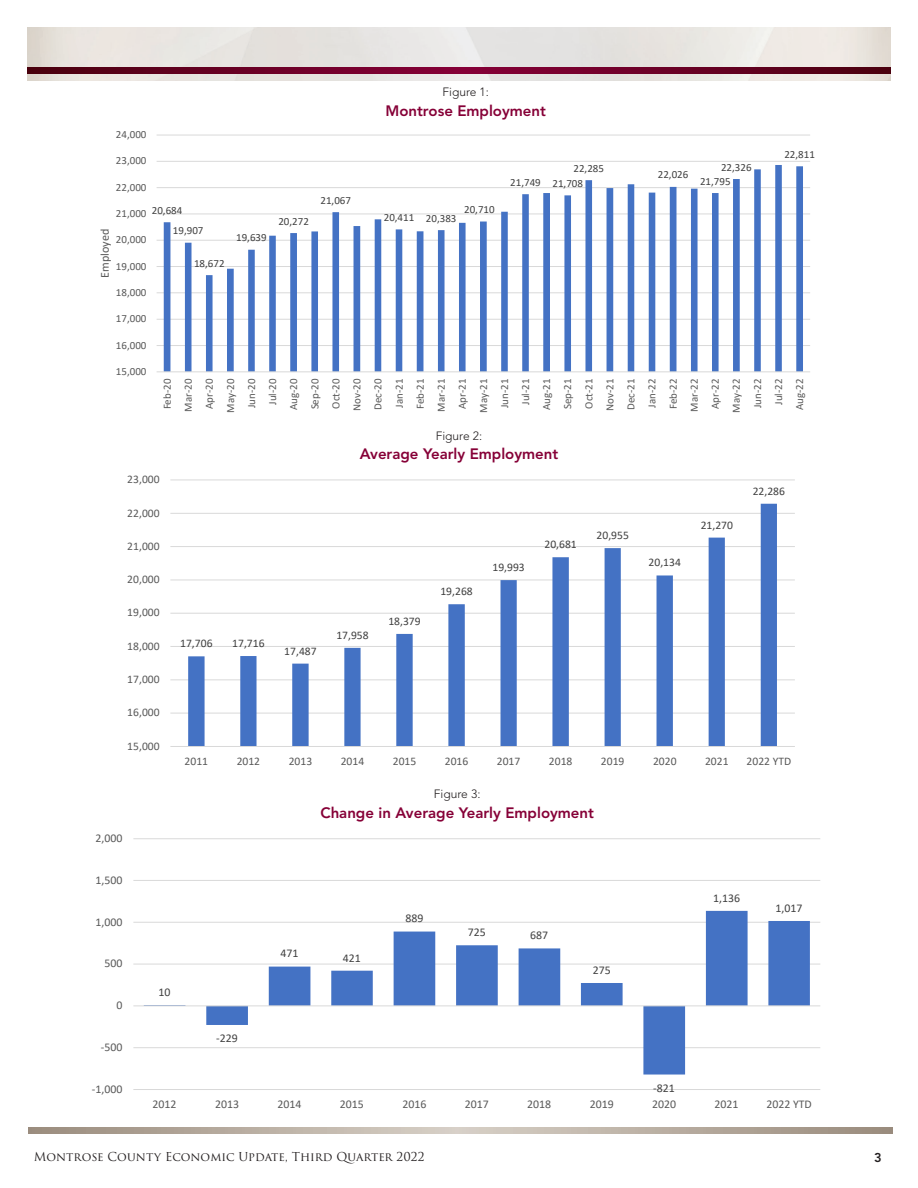
<style>
.page{position:relative;width:918px;height:1188px;background:#fff}
.page>*{position:absolute;margin:0;border:0;box-sizing:border-box;transform-origin:0 0}
.t1{font:800 15px "Avenir";color:#860037}
.t2{font:800 12.75px "Avenir";color:#231f20}
.t3{font:12.15px "Calibri";letter-spacing:.005em;color:#595959}
.t4{font:12px "Trajan Pro 3";color:#231f20}
.t5{font:300 12px "Avenir";color:#231f20}
.t6{font:11.85px "Calibri";color:#595959}
.t7{font:11.85px "Calibri";color:#404040}
.t8{font:11.55px "Calibri";color:#595959}
.t9{font:11.55px "Calibri";color:#404040}
.t10{font:10.95px/21.1px "Calibri";color:#595959;text-align:right}
.t11{font:10.95px/20.4px "Calibri";color:#404040}
</style>
<div class="page">
<img style="left:27px;top:27px;width:864px;height:54px">
<svg style="left:27px;top:68px;width:864px;height:6px;background:#680023"></svg>
<svg style="left:28px;top:1128px;width:864px;height:6px;background:#b8ada1"></svg>
<hr style="left:157px;top:345px;width:653px;height:1px;background:#d9d9d9">
<hr style="left:157px;top:319px;width:653px;height:1px;background:#d9d9d9">
<hr style="left:157px;top:292px;width:653px;height:1px;background:#d9d9d9">
<hr style="left:157px;top:266px;width:653px;height:1px;background:#d9d9d9">
<hr style="left:157px;top:240px;width:653px;height:1px;background:#d9d9d9">
<hr style="left:157px;top:213px;width:653px;height:1px;background:#d9d9d9">
<hr style="left:157px;top:187px;width:653px;height:1px;background:#d9d9d9">
<hr style="left:157px;top:161px;width:653px;height:1px;background:#d9d9d9">
<hr style="left:157px;top:135px;width:653px;height:1px;background:#d9d9d9">
<svg style="left:164px;top:165px;width:639px;height:206px"></svg>
<hr style="left:157px;top:371px;width:653px;height:1px;background:#d9d9d9">
<hr style="left:170px;top:713px;width:625px;height:1px;background:#d9d9d9">
<hr style="left:170px;top:679px;width:625px;height:1px;background:#d9d9d9">
<hr style="left:170px;top:646px;width:625px;height:1px;background:#d9d9d9">
<hr style="left:170px;top:613px;width:625px;height:1px;background:#d9d9d9">
<hr style="left:170px;top:579px;width:625px;height:1px;background:#d9d9d9">
<hr style="left:170px;top:546px;width:625px;height:1px;background:#d9d9d9">
<hr style="left:170px;top:513px;width:625px;height:1px;background:#d9d9d9">
<hr style="left:170px;top:479px;width:625px;height:1px;background:#d9d9d9">
<svg style="left:188px;top:504px;width:589px;height:242px"></svg>
<hr style="left:170px;top:746px;width:625px;height:1px;background:#d9d9d9">
<hr style="left:133px;top:1089px;width:687px;height:1px;background:#d9d9d9">
<hr style="left:133px;top:1047px;width:687px;height:1px;background:#d9d9d9">
<hr style="left:133px;top:964px;width:687px;height:1px;background:#d9d9d9">
<hr style="left:133px;top:922px;width:687px;height:1px;background:#d9d9d9">
<hr style="left:133px;top:880px;width:687px;height:1px;background:#d9d9d9">
<hr style="left:133px;top:838px;width:687px;height:1px;background:#d9d9d9">
<svg style="left:144px;top:911px;width:666px;height:164px"></svg>
<hr style="left:133px;top:1005px;width:687px;height:1px;background:#d9d9d9">
<p class="t10" style="left:116px;top:124px;width:32px">24,000</p>
<p class="t10" style="left:116px;top:150px;width:32px">23,000</p>
<p class="t10" style="left:116px;top:176px;width:32px">22,000</p>
<p class="t11" style="left:173px;top:200px;width:32px;text-indent:-21px">20,684<br>19,907</p>
<p class="t11" style="left:194px;top:253px;width:32px">18,672</p>
<p class="t10" style="left:116px;top:203px;width:32px">21,000</p>
<p class="t3" style="left:96px;top:278px;width:51px;rotate:-90deg">Employed</p>
<p class="t10" style="left:116px;top:229px;width:32px">20,000</p>
<p class="t10" style="left:116px;top:255px;width:32px">19,000</p>
<p class="t10" style="left:116px;top:281px;width:32px">18,000</p>
<p class="t10" style="left:116px;top:308px;width:32px">17,000</p>
<p class="t10" style="left:116px;top:334px;width:32px">16,000</p>
<p class="t10" style="left:116px;top:360px;width:32px">15,000</p>
<p class="t11" style="left:236px;top:227px;width:32px">19,639</p>
<p class="t11" style="left:278px;top:211px;width:32px">20,272</p>
<p class="t11" style="left:321px;top:190px;width:32px">21,067</p>
<p class="t5" style="left:443px;top:85px;width:48px">Figure 1:</p>
<p class="t1" style="left:385px;top:101px;width:162px">Montrose Employment</p>
<p class="t11" style="left:574px;top:158px;width:32px">22,285</p>
<p class="t11" style="left:384px;top:207px;width:74px">20,411 20,383</p>
<p class="t11" style="left:464px;top:199px;width:32px">20,710</p>
<p class="t11" style="left:510px;top:172px;width:74px">21,749 21,708</p>
<p class="t11" style="left:658px;top:164px;width:32px">22,026</p>
<p class="t11" style="left:721px;top:156px;width:32px">22,326</p>
<p class="t11" style="left:700px;top:170px;width:32px">21,795</p>
<p class="t11" style="left:784px;top:144px;width:32px">22,811</p>
<p class="t10" style="left:156px;top:413px;width:36px;rotate:-90deg">Feb-20<br>Mar-20<br>Apr-20<br>May-20<br>Jun-20<br>Jul-20<br>Aug-20<br>Sep-20<br>Oct-20<br>Nov-20<br>Dec-20<br>Jan-21<br>Feb-21<br>Mar-21<br>Apr-21<br>May-21<br>Jun-21<br>Jul-21<br>Aug-21<br>Sep-21<br>Oct-21<br>Nov-21<br>Dec-21<br>Jan-22<br>Feb-22<br>Mar-22<br>Apr-22<br>May-22<br>Jun-22<br>Jul-22<br>Aug-22</p>
<p class="t8" style="left:127px;top:471px;width:34px">23,000</p>
<p class="t8" style="left:127px;top:505px;width:34px">22,000</p>
<p class="t8" style="left:127px;top:538px;width:34px">21,000</p>
<p class="t8" style="left:127px;top:571px;width:34px">20,000</p>
<p class="t8" style="left:127px;top:605px;width:34px">19,000</p>
<p class="t8" style="left:127px;top:638px;width:34px">18,000</p>
<p class="t8" style="left:127px;top:671px;width:34px">17,000</p>
<p class="t8" style="left:127px;top:705px;width:34px">16,000</p>
<p class="t8" style="left:127px;top:738px;width:34px">15,000</p>
<p class="t6" style="left:95px;top:830px;width:29px">2,000</p>
<p class="t9" style="left:180px;top:635px;width:34px">17,706</p>
<p class="t9" style="left:232px;top:635px;width:34px">17,716</p>
<p class="t9" style="left:284px;top:643px;width:34px">17,487</p>
<p class="t5" style="left:436px;top:429px;width:48px">Figure 2:</p>
<p class="t1" style="left:360px;top:445px;width:200px">Average Yearly Employment</p>
<p class="t9" style="left:336px;top:627px;width:34px">17,958</p>
<p class="t9" style="left:388px;top:613px;width:34px">18,379</p>
<p class="t9" style="left:440px;top:583px;width:34px">19,268</p>
<p class="t9" style="left:492px;top:559px;width:34px">19,993</p>
<p class="t9" style="left:545px;top:536px;width:34px">20,681</p>
<p class="t9" style="left:597px;top:527px;width:34px">20,955</p>
<p class="t9" style="left:649px;top:555px;width:34px">20,134</p>
<p class="t9" style="left:701px;top:517px;width:34px">21,270</p>
<p class="t9" style="left:753px;top:483px;width:34px">22,286</p>
<p class="t8" style="left:185px;top:753px;width:25px">2011</p>
<p class="t8" style="left:237px;top:753px;width:25px">2012</p>
<p class="t8" style="left:289px;top:753px;width:25px">2013</p>
<p class="t8" style="left:341px;top:753px;width:25px">2014</p>
<p class="t8" style="left:393px;top:753px;width:25px">2015</p>
<p class="t8" style="left:445px;top:753px;width:25px">2016</p>
<p class="t8" style="left:497px;top:753px;width:25px">2017</p>
<p class="t8" style="left:549px;top:753px;width:25px">2018</p>
<p class="t8" style="left:601px;top:753px;width:25px">2019</p>
<p class="t8" style="left:653px;top:753px;width:25px">2020</p>
<p class="t8" style="left:705px;top:753px;width:25px">2021</p>
<p class="t8" style="left:747px;top:753px;width:46px">2022 YTD</p>
<p class="t5" style="left:434px;top:787px;width:48px">Figure 3:</p>
<p class="t1" style="left:320px;top:803px;width:275px">Change in Average Yearly Employment</p>
<p class="t6" style="left:95px;top:872px;width:29px">1,500</p>
<p class="t6" style="left:95px;top:913px;width:29px">1,000</p>
<p class="t6" style="left:104px;top:955px;width:20px">500</p>
<p class="t6" style="left:116px;top:997px;width:8px">0</p>
<p class="t6" style="left:101px;top:1039px;width:23px">-500</p>
<p class="t7" style="left:159px;top:984px;width:14px">10</p>
<p class="t7" style="left:216px;top:1030px;width:23px">-229</p>
<p class="t7" style="left:281px;top:945px;width:20px">471</p>
<p class="t7" style="left:343px;top:949px;width:20px">421</p>
<p class="t7" style="left:405px;top:910px;width:20px">889</p>
<p class="t7" style="left:468px;top:924px;width:20px">725</p>
<p class="t7" style="left:530px;top:927px;width:20px">687</p>
<p class="t7" style="left:593px;top:962px;width:20px">275</p>
<p class="t7" style="left:713px;top:890px;width:29px">1,136</p>
<p class="t7" style="left:776px;top:900px;width:29px">1,017</p>
<p class="t6" style="left:92px;top:1081px;width:32px">-1,000</p>
<p class="t7" style="left:653px;top:1080px;width:23px">-821</p>
<p class="t6" style="left:153px;top:1096px;width:26px">2012</p>
<p class="t6" style="left:215px;top:1096px;width:26px">2013</p>
<p class="t6" style="left:278px;top:1096px;width:26px">2014</p>
<p class="t6" style="left:340px;top:1096px;width:26px">2015</p>
<p class="t6" style="left:402px;top:1096px;width:26px">2016</p>
<p class="t6" style="left:465px;top:1096px;width:26px">2017</p>
<p class="t6" style="left:527px;top:1096px;width:26px">2018</p>
<p class="t6" style="left:590px;top:1096px;width:26px">2019</p>
<p class="t6" style="left:652px;top:1096px;width:26px">2020</p>
<p class="t6" style="left:715px;top:1096px;width:26px">2021</p>
<p class="t6" style="left:766px;top:1096px;width:47px">2022 YTD</p>
<p class="t4" style="left:34px;top:1148px;width:392px">Montrose County Economic Update, Third Quarter 2022</p>
<p class="t2" style="left:874px;top:1150px;width:9px">3</p>
</div>
